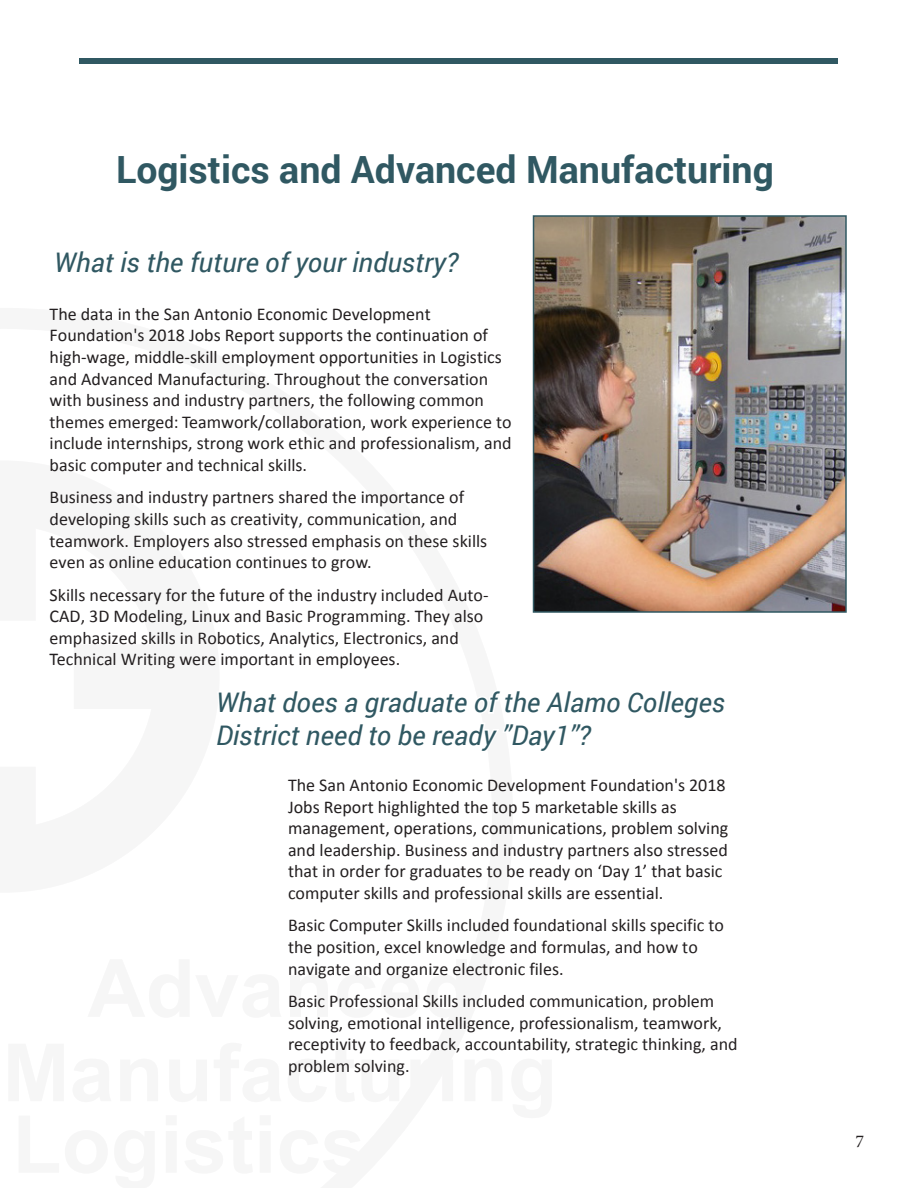
<style>
.page{position:relative;width:918px;height:1188px;background:#fff}
.page>*{position:absolute;margin:0;border:0;box-sizing:border-box;transform-origin:0 0}
.t1{font:700 80.55px "Arial";color:#231f20}
.t2{font:700 37.5px "Roboto";color:#305862}
.t3{font:italic 27px/32.4px "Roboto";color:#305862}
.t4{font:18px/21.6px "Calibri";color:#231f20}
.t5{font:18px "Minion Pro";color:#231f20}
</style>
<div class="page">
<div style="left:80px;top:59px;width:758px;height:5px;background:#305862"></div>
<img style="left:536px;top:218px;width:308px;height:392px">
<div style="left:533px;top:215px;width:314px;height:398px;border:2px solid #305862"></div>
<svg style="left:532px;top:215px;width:243px;height:72px;background:#7c7161"></svg>
<p class="t2" style="left:116px;top:144px;width:659px">Logistics and Advanced Manufacturing</p>
<p class="t3" style="left:54px;top:245px;width:406px">What is the future of your industry?</p>
<p class="t4" style="left:50px;top:303px;width:463px">The data in the San Antonio Economic Development Foundation's 2018 Jobs Report supports the continuation of high-wage, middle-skill employment opportunities in Logistics and Advanced Manufacturing. Throughout the conversation with business and industry partners, the following common themes emerged: Teamwork/collaboration, work experience to include internships, strong work ethic and professionalism, and basic computer and technical skills.</p>
<p class="t4" style="left:50px;top:487px;width:439px">Business and industry partners shared the importance of developing skills such as creativity, communication, and teamwork. Employers also stressed emphasis on these skills even as online education continues to grow.</p>
<p class="t4" style="left:50px;top:584px;width:441px">Skills necessary for the future of the industry included Auto-CAD, 3D Modeling, Linux and Basic Programming. They also emphasized skills in Robotics, Analytics, Electronics, and Technical Writing were important in employees.</p>
<p class="t3" style="left:216px;top:685px;width:511px">What does a graduate of the Alamo Colleges<br>District need to be ready ”Day1”?</p>
<p class="t4" style="left:288px;top:774px;width:442px">The San Antonio Economic Development Foundation's 2018<br>Jobs Report highlighted the top 5 marketable skills as management, operations, communications, problem solving and leadership. Business and industry partners also stressed that in order for graduates to be ready on ‘Day 1’ that basic computer skills and professional skills are essential.</p>
<p class="t4" style="left:288px;top:915px;width:438px">Basic Computer Skills included foundational skills specific to the position, excel knowledge and formulas, and how to navigate and organize electronic files.</p>
<p class="t4" style="left:288px;top:990px;width:451px">Basic Professional Skills included communication, problem solving, emotional intelligence, professionalism, teamwork, receptivity to feedback, accountability, strategic thinking, and problem solving.</p>
<h1 class="t1" style="left:87px;top:932px;width:386px">Advanced</h1>
<p class="t5" style="left:855px;top:1129px;width:10px">7</p>
</div>
